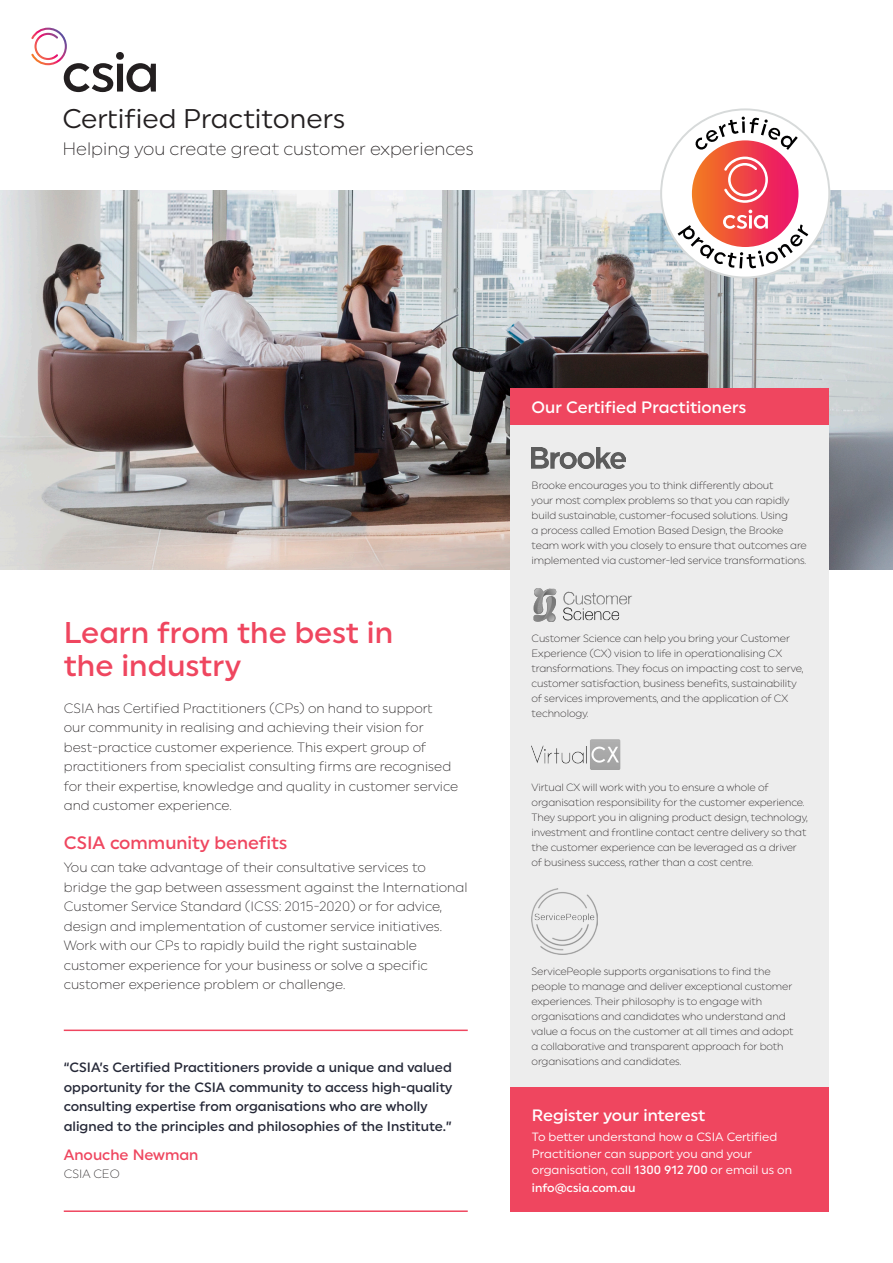
<style>
.page{position:relative;width:893px;height:1263px;background:#fff}
.page>*{position:absolute;margin:0;border:0;box-sizing:border-box;transform-origin:0 0}
.t1{font:500 30px/33px "Uniform";color:#ef465f}
.t2{font:27px "Uniform";color:#231f20}
.t3{font:300 18px "Uniform";color:#231f20}
.t4{font:500 18px "Uniform";color:#ef465f}
.t5{font:500 16.5px "Uniform";color:#fff}
.t6{font:500 15px "Uniform";color:#ef465f}
.t7{font:300 13.5px/19.5px "Uniform";color:#231f20}
.t8{font:500 13.5px/19.5px "Uniform";color:#252837}
.t9{font:12px/16.5px "Uniform";color:#fff}
.t10{font:500 12px "Uniform";color:#fff}
.t11{font:300 12px "Uniform";color:#231f20}
.t12{font:300 10.5px/15px "Uniform";letter-spacing:-.01em;color:#231f20}
.s1{font-weight:500}
</style>
<div class="page">
<img style="left:0;top:190px;width:893px;height:380px">
<div style="left:510px;top:417px;width:319px;height:676px;background:#ededed"></div>
<div style="left:510px;top:388px;width:319px;height:37px;background:#ef465f"></div>
<svg style="left:31px;top:28px;width:125px;height:64px"></svg>
<div style="left:510px;top:1087px;width:319px;height:125px;background:#ef465f"></div>
<svg style="left:660px;top:108px;width:170px;height:171px"></svg>
<div style="left:662px;top:110px;width:166px;height:167px;background:#fff;border-radius:50%"></div>
<div style="left:692px;top:140px;width:106px;height:107px;background:linear-gradient(to right,#f27c1f,#ec0f6e);border-radius:53px"></div>
<svg style="left:724px;top:157px;width:44px;height:46px"></svg>
<svg style="left:695px;top:117px;width:103px;height:33px"></svg>
<svg style="left:678px;top:210px;width:130px;height:58px"></svg>
<hr style="left:64px;top:1029px;width:404px;height:2px;background:#ef465f">
<hr style="left:64px;top:1210px;width:404px;height:2px;background:#ef465f">
<img style="left:531px;top:447px;width:94px;height:21px">
<img style="left:533px;top:588px;width:99px;height:34px">
<img style="left:531px;top:739px;width:90px;height:31px">
<img style="left:531px;top:889px;width:66px;height:65px">
<p class="t2" style="left:62px;top:102px;width:284px">Certified Practitoners</p>
<p class="t3" style="left:62px;top:137px;width:413px">Helping you create great customer experiences</p>
<p class="t1" style="left:64px;top:615px;width:331px">Learn from the best in the industry</p>
<p class="t7" style="left:64px;top:698px;width:396px">CSIA has Certified Practitioners (CPs) on hand to support<br>our community in realising and achieving their vision for best-practice customer experience. This expert group of practitioners from specialist consulting firms are recognised for their expertise, knowledge and quality in customer service and customer experience.</p>
<p class="t4" style="left:64px;top:831px;width:225px">CSIA community benefits</p>
<p class="t7" style="left:64px;top:858px;width:405px">You can take advantage of their consultative services to bridge the gap between assessment against the International Customer Service Standard (ICSS: 2015-2020) or for advice, design and implementation of customer service initiatives.<br>Work with our CPs to rapidly build the right sustainable customer experience for your business or solve a specific customer experience problem or challenge.</p>
<p class="t8" style="left:64px;top:1058px;width:390px">“CSIA’s Certified Practitioners provide a unique and valued opportunity for the CSIA community to access high-quality consulting expertise from organisations who are wholly aligned to the principles and philosophies of the Institute.”</p>
<p class="t6" style="left:64px;top:1146px;width:136px">Anouche Newman</p>
<p class="t11" style="left:64px;top:1167px;width:57px">CSIA CEO</p>
<p class="t5" style="left:531px;top:397px;width:216px">Our Certified Practitioners</p>
<p class="t12" style="left:531px;top:478px;width:277px">Brooke encourages you to think differently about<br>your most complex problems so that you can rapidly build sustainable, customer-focused solutions. Using<br>a process called Emotion Based Design, the Brooke team work with you closely to ensure that outcomes are implemented via customer-led service transformations.</p>
<p class="t12" style="left:531px;top:630px;width:273px">Customer Science can help you bring your Customer Experience (CX) vision to life in operationalising CX transformations. They focus on impacting cost to serve, customer satisfaction, business benefits, sustainability of services improvements, and the application of CX technology.</p>
<p class="t12" style="left:531px;top:780px;width:278px">Virtual CX will work with you to ensure a whole of organisation responsibility for the customer experience.<br>They support you in aligning product design, technology, investment and frontline contact centre delivery so that the customer experience can be leveraged as a driver of business success, rather than a cost centre.</p>
<p class="t12" style="left:531px;top:963px;width:263px">ServicePeople supports organisations to find the people to manage and deliver exceptional customer experiences. Their philosophy is to engage with organisations and candidates who understand and value a focus on the customer at all times and adopt a collaborative and transparent approach for both organisations and candidates.</p>
<p class="t5" style="left:532px;top:1105px;width:175px">Register your interest</p>
<p class="t9" style="left:532px;top:1128px;width:262px">To better understand how a CSIA Certified<br>Practitioner can support you and your organisation, call <span class="s1">1300 912 700</span> or email us on</p>
<p class="t10" style="left:532px;top:1181px;width:105px">info@csia.com.au</p>
</div>
